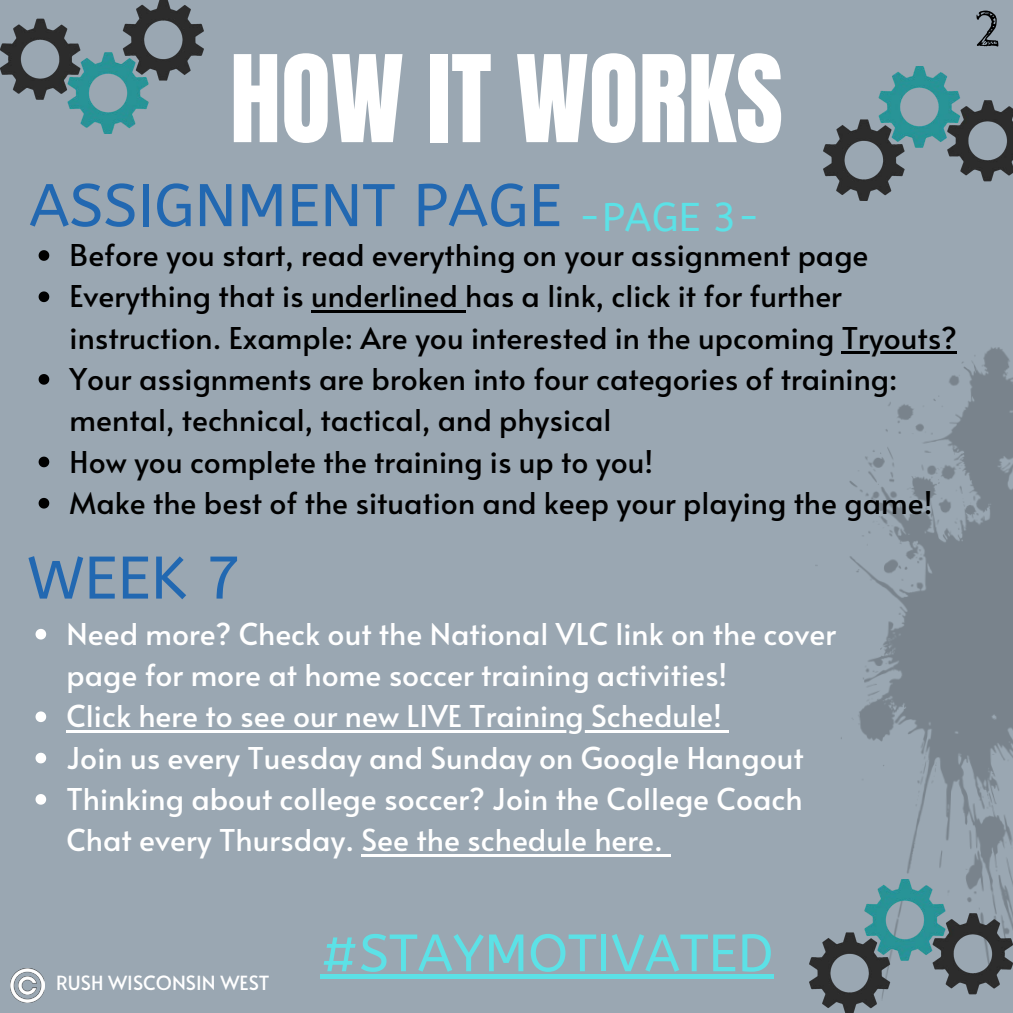
<style>
.page{position:relative;width:1013px;height:1013px;background:#fff}
.page>*{position:absolute;margin:0;border:0;box-sizing:border-box;transform-origin:0 0}
.t1{font:102.5px "Anton";color:#fff}
.t2{font:60px "A Bee Zee";color:#2268b1}
.t3{font:52.5px "A Bee Zee";color:#5ce1e6}
.t4{font:52.5px "Cabin Sketch";color:#000}
.t5{font:40px "A Bee Zee";color:#5ce1e6}
.t6{font:30px/41.2px "Alata";color:#000}
.t7{font:30px/41.2px "Alata";color:#fff}
.t8{font:19.5px "Alata";color:#fff}
</style>
<div class="page">
<div style="left:0;top:0;width:1012px;height:1012px;background:#9aa7b2"></div>
<img style="left:815px;top:347px;width:197px;height:532px">
<svg style="left:39px;top:250px;width:10px;height:11px"></svg>
<svg style="left:39px;top:291px;width:10px;height:11px"></svg>
<hr style="left:311px;top:310px;width:154px;height:3px;background:#000">
<hr style="left:841px;top:351px;width:115px;height:3px;background:#000">
<svg style="left:39px;top:374px;width:10px;height:11px"></svg>
<svg style="left:39px;top:456px;width:10px;height:11px"></svg>
<svg style="left:39px;top:498px;width:10px;height:10px"></svg>
<img style="left:824px;top:67px;width:188px;height:134px">
<img style="left:809px;top:879px;width:203px;height:133px">
<img style="left:0;top:0;width:204px;height:134px">
<img style="left:11px;top:968px;width:34px;height:34px">
<div style="left:320px;top:974px;width:453px;height:5px;background:#5ce1e6"></div>
<svg style="left:36px;top:629px;width:10px;height:10px"></svg>
<svg style="left:36px;top:711px;width:10px;height:11px"></svg>
<hr style="left:66px;top:730px;width:655px;height:2px;background:#fff">
<svg style="left:721px;top:730px;width:8px;height:2px"></svg>
<svg style="left:36px;top:752px;width:10px;height:11px"></svg>
<svg style="left:36px;top:794px;width:10px;height:10px"></svg>
<hr style="left:361px;top:854px;width:302px;height:2px;background:#fff">
<svg style="left:663px;top:854px;width:7px;height:2px"></svg>
<h1 class="t1" style="left:230px;top:25px;width:554px">HOW IT WORKS</h1>
<h2 class="t2" style="left:29px;top:171px;width:534px">ASSIGNMENT PAGE</h2>
<h3 class="t5" style="left:577px;top:194px;width:185px">-PAGE 3-</h3>
<p class="t6" style="left:70px;top:233px;width:888px">Before you start, read everything on your assignment page Everything that is underlined has a link, click it for further instruction. Example: Are you interested in the upcoming Tryouts?<br>Your assignments are broken into four categories of training: mental, technical, tactical, and physical<br>How you complete the training is up to you!<br>Make the best of the situation and keep your playing the game!</p>
<h2 class="t2" style="left:28px;top:543px;width:215px">WEEK 7</h2>
<p class="t7" style="left:66px;top:612px;width:771px">Need more? Check out the National VLC link on the cover page for more at home soccer training activities!<br>Click here to see our new LIVE Training Schedule!<br>Join us every Tuesday and Sunday on Google Hangout Thinking about college soccer? Join the College Coach Chat every Thursday. See the schedule here.</p>
<h3 class="t4" style="left:975px;top:0;width:28px">2</h3>
<p class="t8" style="left:56px;top:968px;width:215px">RUSH WISCONSIN WEST</p>
<h3 class="t3" style="left:320px;top:922px;width:455px">#STAYMOTIVATED</h3>
</div>
